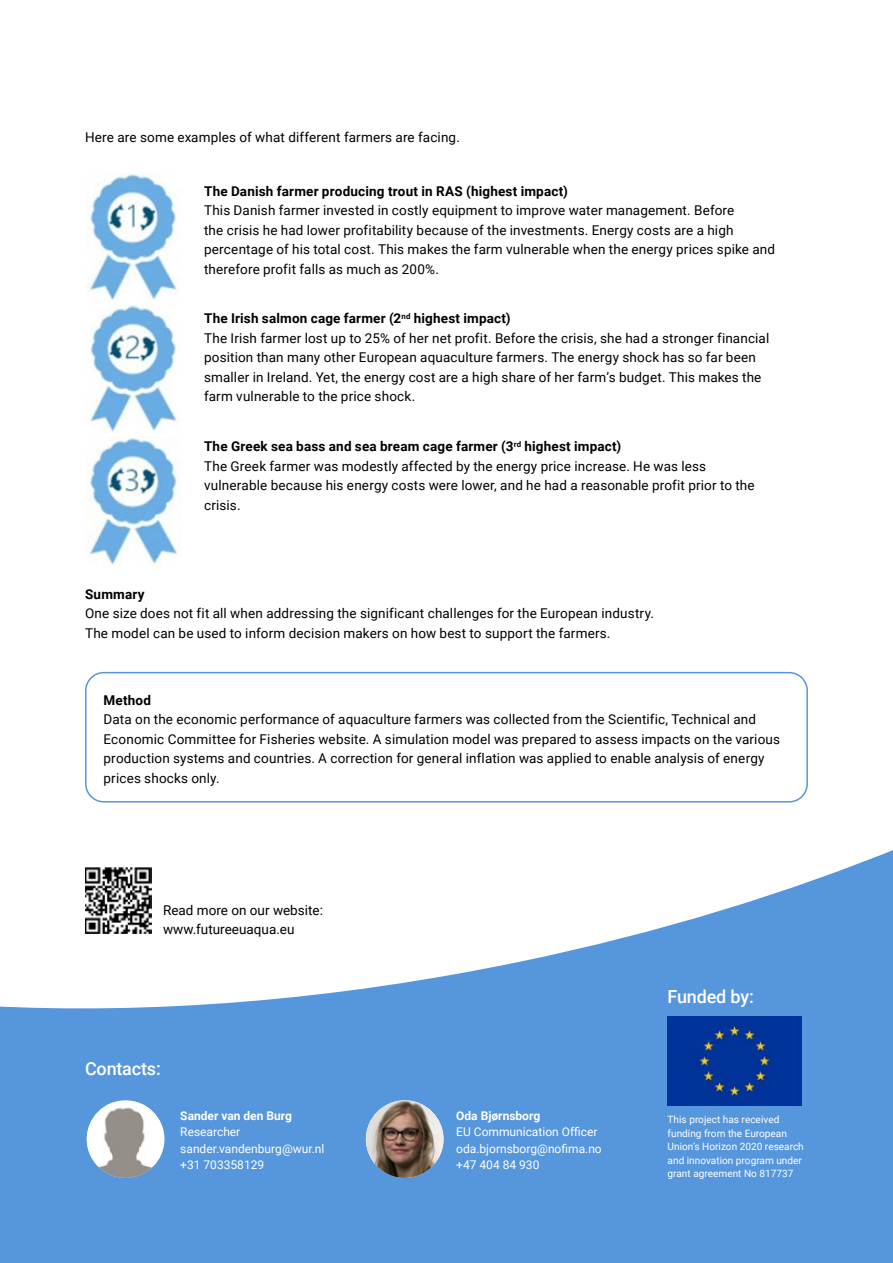
<style>
.page{position:relative;width:893px;height:1263px;background:#fff}
.page>*{position:absolute;margin:0;border:0;box-sizing:border-box;transform-origin:0 0}
.t1{font:500 18px "Roboto";letter-spacing:-.01em;color:#fff}
.t2{font:13.5px/19.5px "Roboto";letter-spacing:.01em;color:#000}
.t3{font:700 13.5px "Roboto";letter-spacing:.015em;color:#000}
.t4{font:12px/16.5px "Roboto";color:#fff}
.t5{font:700 12px "Roboto";color:#fff}
.t6{font:10.05px/13.5px "Roboto";color:#fff}
.s1{font-weight:700}
</style>
<div class="page">
<img style="left:85px;top:172px;width:93px;height:260px">
<img style="left:85px;top:436px;width:96px;height:129px">
<div style="left:85px;top:672px;width:723px;height:130px;border:2px solid #5696dc;border-radius:18px"></div>
<svg style="left:0;top:850px;width:893px;height:413px;fill:#5696dc"></svg>
<img style="left:366px;top:1100px;width:77px;height:78px;border-radius:39px">
<img style="left:668px;top:1016px;width:133px;height:90px">
<img style="left:87px;top:1102px;width:77px;height:76px">
<p class="t2" style="left:85px;top:127px;width:376px">Here are some examples of what different farmers are facing.</p>
<p class="t3" style="left:204px;top:182px;width:365px">The Danish farmer producing trout in RAS (highest impact)</p>
<p class="t2" style="left:204px;top:200px;width:572px">This Danish farmer invested in costly equipment to improve water management. Before<br>the crisis he had lower profitability because of the investments. Energy costs are a high percentage of his total cost. This makes the farm vulnerable when the energy prices spike and therefore profit falls as much as 200%.</p>
<p class="t2" style="left:204px;top:308px;width:567px"><span class="s1">The Irish salmon cage farmer (2</span><sup>nd</sup> <span class="s1">highest impact)<br></span>The Irish farmer lost up to 25% of her net profit. Before the crisis, she had a stronger financial position than many other European aquaculture farmers. The energy shock has so far been smaller in Ireland. Yet, the energy cost are a high share of her farm’s budget. This makes the farm vulnerable to the price shock.</p>
<p class="t2" style="left:204px;top:436px;width:552px"><span class="s1">The Greek sea bass and sea bream cage farmer (3</span><sup>rd</sup> <span class="s1">highest impact)<br></span>The Greek farmer was modestly affected by the energy price increase. He was less vulnerable because his energy costs were lower, and he had a reasonable profit prior to the crisis.</p>
<p class="t3" style="left:85px;top:585px;width:61px">Summary</p>
<p class="t2" style="left:85px;top:603px;width:571px">One size does not fit all when addressing the significant challenges for the European industry.<br>The model can be used to inform decision makers on how best to support the farmers.</p>
<p class="t3" style="left:104px;top:690px;width:49px">Method</p>
<p class="t2" style="left:104px;top:709px;width:678px">Data on the economic performance of aquaculture farmers was collected from the Scientific, Technical and Economic Committee for Fisheries website. A simulation model was prepared to assess impacts on the various production systems and countries. A correction for general inflation was applied to enable analysis of energy prices shocks only.</p>
<p class="t2" style="left:163px;top:900px;width:161px">Read more on our website: www.futureeuaqua.eu</p>
<h1 class="t1" style="left:85px;top:1056px;width:77px">Contacts:</h1>
<p class="t5" style="left:180px;top:1107px;width:113px">Sander van den Burg</p>
<p class="t4" style="left:180px;top:1123px;width:146px">Researcher sander.vandenburg@wur.nl +31 703358129</p>
<p class="t5" style="left:456px;top:1107px;width:86px">Oda Bjørnsborg</p>
<p class="t4" style="left:456px;top:1123px;width:147px">EU Communication Officer oda.bjornsborg@nofima.no +47 404 84 930</p>
<h1 class="t1" style="left:668px;top:984px;width:88px">Funded by:</h1>
<p class="t6" style="left:668px;top:1112px;width:138px">This project has received funding from the European<br>Union’s Horizon 2020 research and innovation program under grant agreement No 817737</p>
</div>
